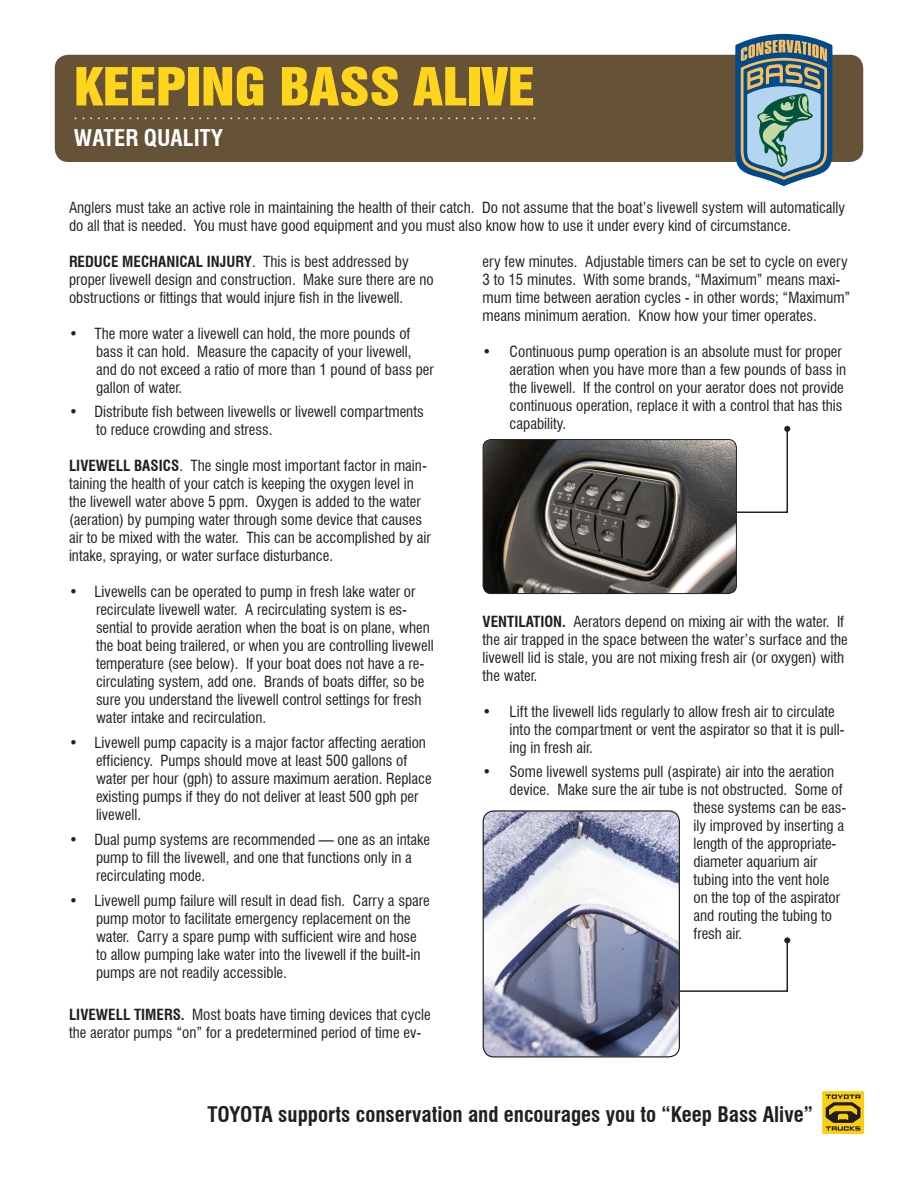
<style>
.page{position:relative;width:918px;height:1188px;background:#fff}
.page>*{position:absolute;margin:0;border:0;box-sizing:border-box;transform-origin:0 0}
.t1{font:48px "Swiss 921 BT Regular A";color:#fed41d;scale:1.15 1}
.t2{font:700 condensed 22.5px "Swiss 721 BT";color:#fff}
.t3{font:700 condensed 21px "Swiss 721 BT";color:#231f20}
.t4{font:300 19.5px "Myriad Pro";color:#fff}
.t5{font:condensed 15px/18px "Swiss 721 BT";color:#231f20}
.t6{font:700 condensed 15px "Swiss 721 BT";color:#231f20}
.s1{font-weight:700}
</style>
<div class="page">
<div style="left:55px;top:55px;width:808px;height:107px;background:#665337;border-radius:14px"></div>
<svg style="left:822px;top:1091px;width:42px;height:43px"></svg>
<svg style="left:826px;top:1095px;width:34px;height:36px"></svg>
<svg style="left:735px;top:34px;width:97px;height:152px;background:#7898a0"></svg>
<img style="left:483px;top:812px;width:195px;height:244px">
<div style="left:483px;top:810px;width:197px;height:248px;border:1px solid #231f20;border-radius:11px"></div>
<svg style="left:678px;top:937px;width:112px;height:56px"></svg>
<img style="left:483px;top:440px;width:252px;height:154px">
<div style="left:483px;top:439px;width:254px;height:155px;border:1px solid #231f20;border-radius:8px"></div>
<svg style="left:735px;top:426px;width:55px;height:88px"></svg>
<h1 class="t1" style="left:74px;top:55px;width:402px">KEEPING BASS ALIVE</h1>
<h3 class="t4" style="left:74px;top:101px;width:464px">............................................................</h3>
<p class="t2" style="left:74px;top:124px;width:31px">WATER</p>
<p class="t2" style="left:144px;top:124px;width:25px">QUALITY</p>
<p class="t5" style="left:69px;top:198px;width:778px">Anglers must take an active role in maintaining the health of their catch. Do not assume that the boat’s livewell system will automatically do all that is needed. You must have good equipment and you must also know how to use it under every kind of circumstance.</p>
<p class="t6" style="left:69px;top:252px;width:18px">REDUCE</p>
<p class="t6" style="left:122px;top:252px;width:20px">MECHANICAL</p>
<p class="t5" style="left:483px;top:252px;width:369px">ery few minutes. Adjustable timers can be set to cycle on every 3 to 15 minutes. With some brands, “Maximum” means maxi&shy;mum time between aeration cycles - in other words; “Maximum” means minimum aeration. Know how your timer operates.</p>
<p class="t5" style="left:510px;top:342px;width:338px;text-indent:-27px">• Continuous pump operation is an absolute must for proper aeration when you have more than a few pounds of bass in the livewell. If the control on your aerator does not provide continuous operation, replace it with a control that has this capability.</p>
<p class="t5" style="left:69px;top:252px;width:366px;text-indent:138px"><span class="s1">INJURY</span>. This is best addressed by proper livewell design and construction. Make sure there are no obstructions or fittings that would injure fish in the livewell.</p>
<p class="t5" style="left:96px;top:324px;width:339px;text-indent:-27px">• The more water a livewell can hold, the more pounds of bass it can hold. Measure the capacity of your livewell, and do not exceed a ratio of more than 1 pound of bass per gallon of water.</p>
<p class="t5" style="left:96px;top:403px;width:329px;text-indent:-27px">• Distribute fish between livewells or livewell compartments to reduce crowding and stress.</p>
<p class="t6" style="left:69px;top:457px;width:16px">LIVEWELL</p>
<p class="t6" style="left:134px;top:457px;width:17px">BASICS</p>
<p class="t5" style="left:69px;top:457px;width:363px;text-indent:110px">. The single most important factor in main&shy;taining the health of your catch is keeping the oxygen level in the livewell water above 5 ppm. Oxygen is added to the water (aeration) by pumping water through some device that causes air to be mixed with the water. This can be accomplished by air intake, spraying, or water surface disturbance.</p>
<p class="t5" style="left:96px;top:583px;width:339px;text-indent:-27px">• Livewells can be operated to pump in fresh lake water or recirculate livewell water. A recirculating system is es&shy;sential to provide aeration when the boat is on plane, when the boat being trailered, or when you are controlling livewell temperature (see below). If your boat does not have a re&shy;circulating system, add one. Brands of boats differ, so be sure you understand the livewell control settings for fresh water intake and recirculation.</p>
<p class="t5" style="left:96px;top:734px;width:337px;text-indent:-27px">• Livewell pump capacity is a major factor affecting aeration efficiency. Pumps should move at least 500 gallons of water per hour (gph) to assure maximum aeration. Replace existing pumps if they do not deliver at least 500 gph per livewell.</p>
<p class="t5" style="left:96px;top:830px;width:336px;text-indent:-27px">• Dual pump systems are recommended — one as an intake pump to fill the livewell, and one that functions only in a recirculating mode.</p>
<p class="t5" style="left:96px;top:891px;width:335px;text-indent:-27px">• Livewell pump failure will result in dead fish. Carry a spare pump motor to facilitate emergency replacement on the water. Carry a spare pump with sufficient wire and hose to allow pumping lake water into the livewell if the built-in pumps are not readily accessible.</p>
<p class="t6" style="left:69px;top:1006px;width:16px">LIVEWELL</p>
<p class="t6" style="left:134px;top:1006px;width:9px">TIMERS</p>
<p class="t6" style="left:483px;top:612px;width:17px">VENTILATION</p>
<p class="t5" style="left:483px;top:612px;width:367px;text-indent:80px"><span class="s1">.</span> Aerators depend on mixing air with the water. If the air trapped in the space between the water’s surface and the livewell lid is stale, you are not mixing fresh air (or oxygen) with the water.</p>
<p class="t5" style="left:510px;top:702px;width:337px;text-indent:-27px">• Lift the livewell lids regularly to allow fresh air to circulate into the compartment or vent the aspirator so that it is pull&shy;ing in fresh air.</p>
<p class="t5" style="left:483px;top:763px;width:353px">• Some livewell systems pull (aspirate) air into the aeration</p>
<p class="t5" style="left:510px;top:781px;width:335px">device. Make sure the air tube is not obstructed. Some of</p>
<p class="t5" style="left:693px;top:799px;width:154px">these systems can be eas-</p>
<p class="t5" style="left:693px;top:817px;width:152px">ily improved by inserting a</p>
<p class="t5" style="left:693px;top:835px;width:145px">length of the appropriate-</p>
<p class="t5" style="left:693px;top:853px;width:125px">diameter aquarium air</p>
<p class="t5" style="left:693px;top:871px;width:137px">tubing into the vent hole</p>
<p class="t5" style="left:693px;top:889px;width:148px">on the top of the aspirator</p>
<p class="t5" style="left:693px;top:907px;width:140px">and routing the tubing to</p>
<p class="t5" style="left:693px;top:925px;width:50px">fresh air.</p>
<p class="t5" style="left:69px;top:1006px;width:363px;text-indent:112px"><span class="s1">.</span> Most boats have timing devices that cycle the aerator pumps “on” for a predetermined period of time ev-</p>
<h3 class="t3" style="left:207px;top:1102px;width:607px">TOYOTA SUPPORTS CONSERVATION AND ENCOURAGES YOU TO “KEEP BASS ALIVE”</h3>
</div>
